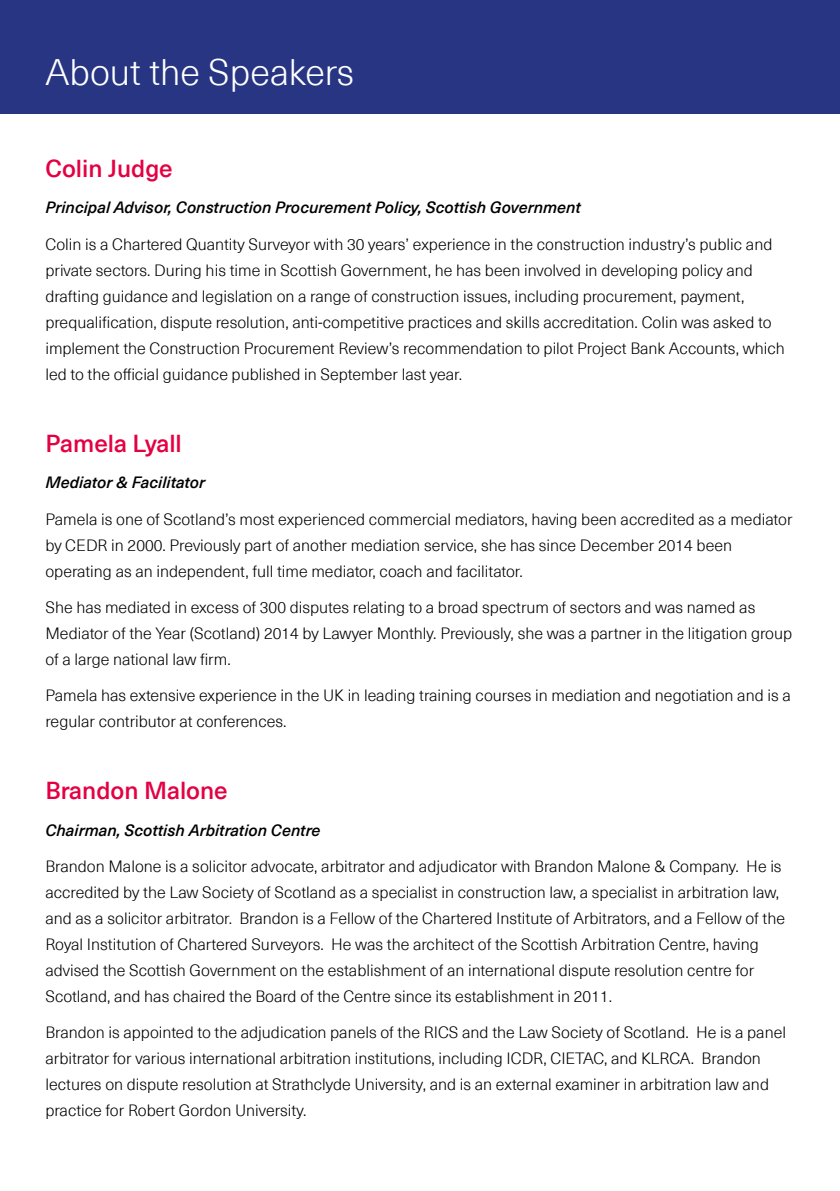
<style>
.page{position:relative;width:840px;height:1191px;background:#fff}
.page>*{position:absolute;margin:0;border:0;box-sizing:border-box;transform-origin:0 0}
.t1{font:300 36px "Neue Haas Unica Pro";color:#fff}
.t2{font:500 24px "Neue Haas Unica Pro";color:#e40042}
.t3{font:300 16px/26px "Neue Haas Unica Pro";color:#000}
.t4{font:italic 500 16px "Neue Haas Unica Pro";color:#000}
</style>
<div class="page">
<div style="left:0;top:0;width:839px;height:113px;background:#283583"></div>
<h1 class="t1" style="left:45px;top:51px;width:310px">About the Speakers</h1>
<h2 class="t2" style="left:45px;top:154px;width:129px">Colin Judge</h2>
<p class="t4" style="left:45px;top:198px;width:537px">Principal Advisor, Construction Procurement Policy, Scottish Government</p>
<p class="t3" style="left:45px;top:231px;width:740px">Colin is a Chartered Quantity Surveyor with 30 years’ experience in the construction industry’s public and private sectors. During his time in Scottish Government, he has been involved in developing policy and drafting guidance and legislation on a range of construction issues, including procurement, payment, prequalification, dispute resolution, anti‐competitive practices and skills accreditation. Colin was asked to implement the Construction Procurement Review’s recommendation to pilot Project Bank Accounts, which led to the official guidance published in September last year.</p>
<h2 class="t2" style="left:45px;top:429px;width:138px">Pamela Lyall</h2>
<p class="t4" style="left:45px;top:473px;width:161px">Mediator &amp; Facilitator</p>
<p class="t3" style="left:45px;top:506px;width:748px">Pamela is one of Scotland’s most experienced commercial mediators, having been accredited as a mediator by CEDR in 2000. Previously part of another mediation service, she has since December 2014 been operating as an independent, full time mediator, coach and facilitator.</p>
<p class="t3" style="left:45px;top:594px;width:747px">She has mediated in excess of 300 disputes relating to a broad spectrum of sectors and was named as<br>Mediator of the Year (Scotland) 2014 by Lawyer Monthly. Previously, she was a partner in the litigation group of a large national law firm.</p>
<p class="t3" style="left:45px;top:682px;width:746px">Pamela has extensive experience in the UK in leading training courses in mediation and negotiation and is a regular contributor at conferences.</p>
<h2 class="t2" style="left:45px;top:776px;width:184px">Brandon Malone</h2>
<p class="t4" style="left:45px;top:820px;width:276px">Chairman, Scottish Arbitration Centre</p>
<p class="t3" style="left:45px;top:853px;width:740px">Brandon Malone is a solicitor advocate, arbitrator and adjudicator with Brandon Malone &amp; Company. He is accredited by the Law Society of Scotland as a specialist in construction law, a specialist in arbitration law, and as a solicitor arbitrator. Brandon is a Fellow of the Chartered Institute of Arbitrators, and a Fellow of the Royal Institution of Chartered Surveyors. He was the architect of the Scottish Arbitration Centre, having advised the Scottish Government on the establishment of an international dispute resolution centre for Scotland, and has chaired the Board of the Centre since its establishment in 2011.</p>
<p class="t3" style="left:45px;top:1019px;width:741px">Brandon is appointed to the adjudication panels of the RICS and the Law Society of Scotland. He is a panel arbitrator for various international arbitration institutions, including ICDR, CIETAC, and KLRCA. Brandon lectures on dispute resolution at Strathclyde University, and is an external examiner in arbitration law and practice for Robert Gordon University.</p>
</div>
